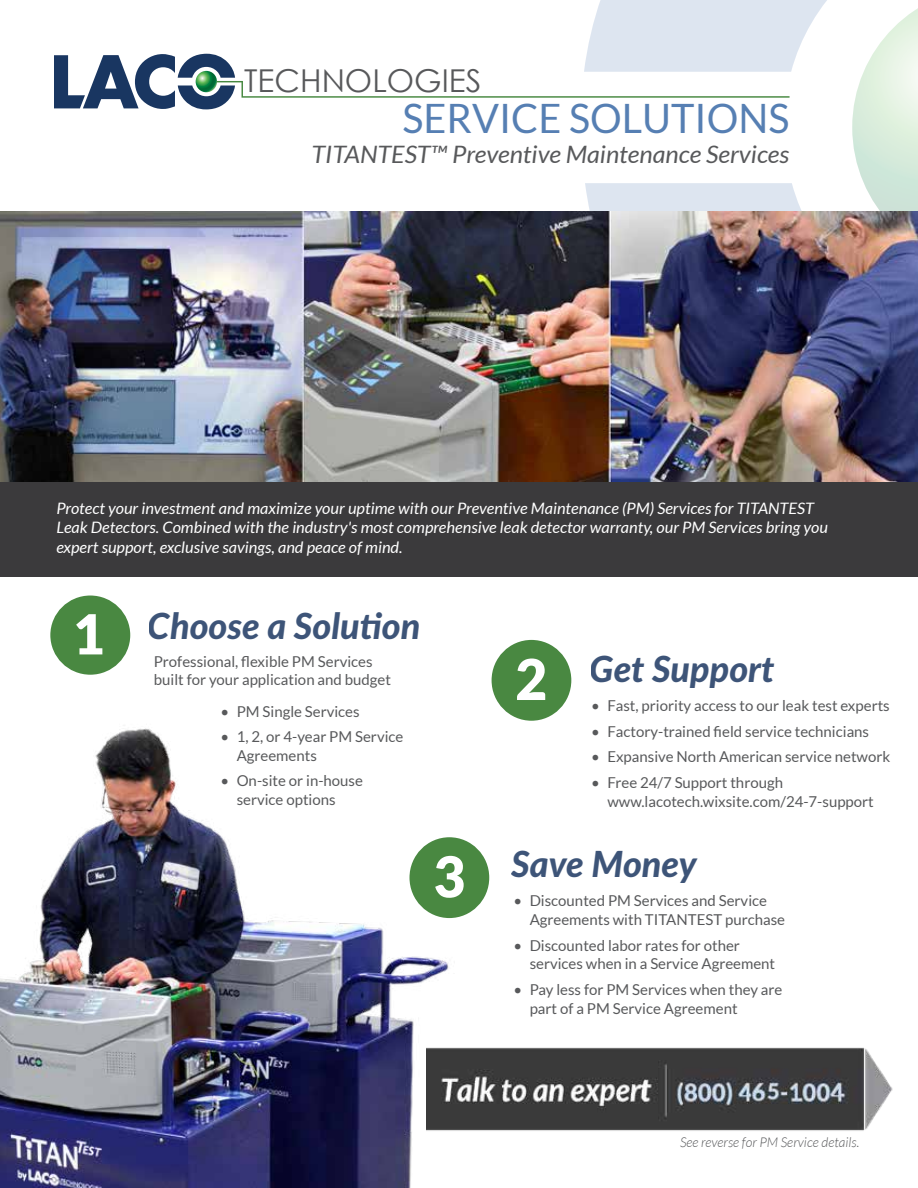
<style>
.page{position:relative;width:918px;height:1188px;background:#fff}
.page>*{position:absolute;margin:0;border:0;box-sizing:border-box;transform-origin:0 0}
.t1{font:900 56.4px "Lato";color:#fff}
.t2{font:900 55.2px "Lato";color:#fff}
.t3{font:40.5px "Lato";color:#567fb3}
.t4{font:italic 800 36px "Lato";color:#1b3660}
.t5{font:31.5px "Century Gothic";color:#58595b}
.t6{font:italic 24px "Lato";color:#58595b;scale:1.05 1}
.t7{font:italic 15.75px/19.5px "Lato";color:#fff;scale:1.04 1}
.t8{font:15px/18.8px "Lato";color:#58595b}
.t9{font:italic 300 13.5px "Lato";color:#58595b}
</style>
<div class="page">
<svg style="left:584px;top:0;width:268px;height:212px"></svg>
<svg style="left:852px;top:8px;width:66px;height:204px"></svg>
<div style="left:0;top:477px;width:918px;height:99px;background:#3b3a3c"></div>
<img style="left:0;top:728px;width:450px;height:460px">
<svg style="left:54px;top:54px;width:736px;height:55px"></svg>
<div style="left:410px;top:837px;width:79px;height:81px;background:#498841;border-radius:50%"></div>
<div style="left:492px;top:640px;width:79px;height:81px;background:#498841;border-radius:50%"></div>
<div style="left:50px;top:596px;width:80px;height:79px;background:#498841;border-radius:50%"></div>
<img style="left:0;top:212px;width:918px;height:270px">
<img style="left:427px;top:1035px;width:466px;height:107px">
<h3 class="t5" style="left:244px;top:59px;width:239px">TECHNOLOGIES</h3>
<h3 class="t3" style="left:402px;top:96px;width:389px">SERVICE SOLUTIONS</h3>
<h3 class="t6" style="left:312px;top:141px;width:457px">TITANTEST™ Preventive Maintenance Services</h3>
<p class="t7" style="left:56px;top:499px;width:743px">Protect your investment and maximize your uptime with our Preventive Maintenance (PM) Services for TITANTEST<br>Leak Detectors. Combined with the industry's most comprehensive leak detector warranty, our PM Services bring you expert support, exclusive savings, and peace of mind.</p>
<h2 class="t2" style="left:73px;top:602px;width:34px">1</h2>
<h3 class="t4" style="left:148px;top:599px;width:274px">Choose a Solution</h3>
<p class="t8" style="left:154px;top:652px;width:239px">Professional, flexible PM Services built for your application and budget</p>
<p class="t8" style="left:220px;top:702px;width:141px">• PM Single Services</p>
<p class="t8" style="left:237px;top:727px;width:168px;text-indent:-16px">• 1, 2, or 4-year PM Service<br>Agreements</p>
<p class="t8" style="left:237px;top:771px;width:128px;text-indent:-16px">• On-site or in-house service options</p>
<h1 class="t1" style="left:433px;top:844px;width:33px">3</h1>
<h1 class="t1" style="left:515px;top:646px;width:33px">2</h1>
<h3 class="t4" style="left:590px;top:643px;width:186px">Get Support</h3>
<p class="t8" style="left:591px;top:696px;width:300px">• Fast, priority access to our leak test experts</p>
<p class="t8" style="left:591px;top:722px;width:279px">• Factory-trained field service technicians</p>
<p class="t8" style="left:591px;top:747px;width:301px">• Expansive North American service network</p>
<p class="t8" style="left:607px;top:773px;width:268px;text-indent:-16px">• Free 24/7 Support through www.lacotech.wixsite.com/24-7-support</p>
<h3 class="t4" style="left:511px;top:837px;width:187px">Save Money</h3>
<p class="t8" style="left:530px;top:891px;width:257px;text-indent:-16px">• Discounted PM Services and Service<br>Agreements with TITANTEST purchase</p>
<p class="t8" style="left:530px;top:936px;width:247px;text-indent:-16px">• Discounted labor rates for other services when in a Service Agreement</p>
<p class="t8" style="left:530px;top:980px;width:254px;text-indent:-16px">• Pay less for PM Services when they are part of a PM Service Agreement</p>
<p class="t9" style="left:680px;top:1135px;width:181px">See reverse for PM Service details.</p>
</div>
